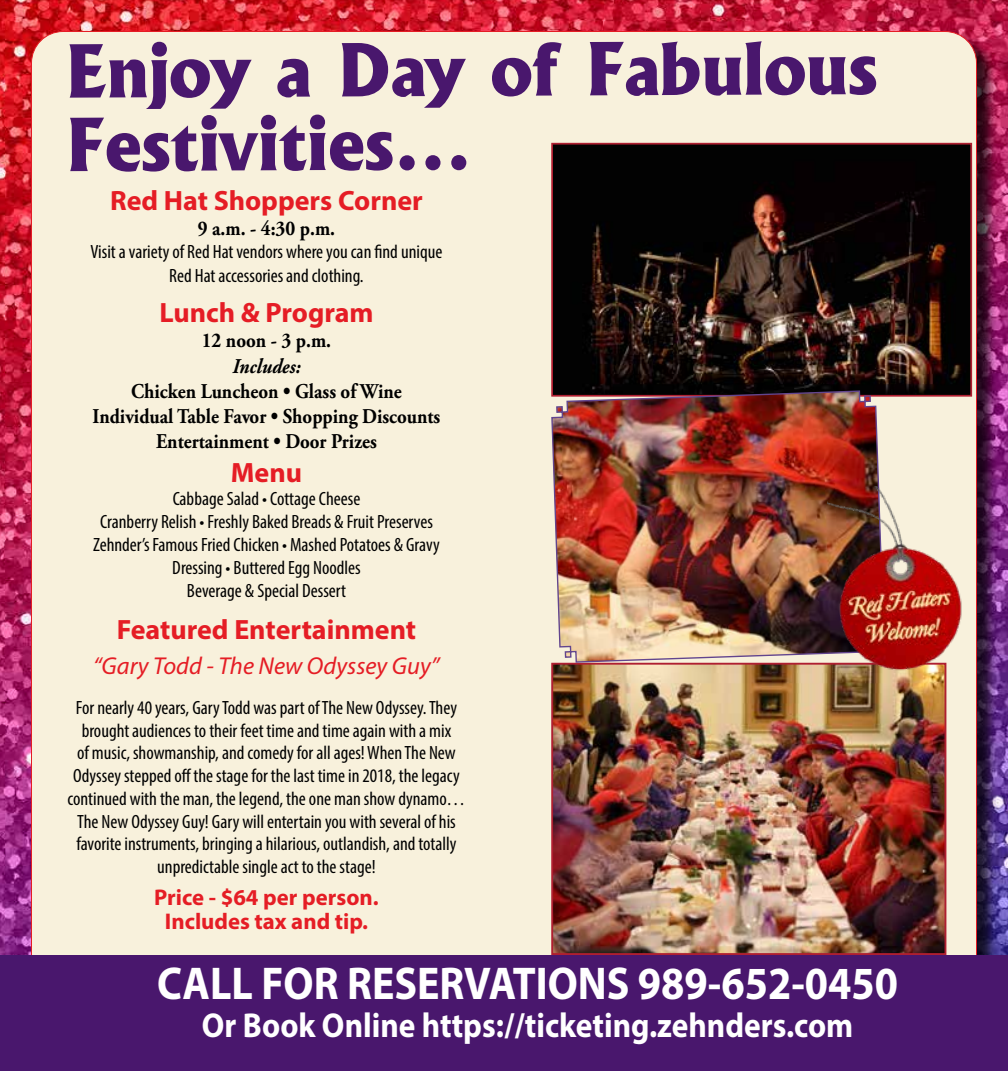
<style>
.page{position:relative;width:1008px;height:1071px;background:#fff}
.page>*{position:absolute;margin:0;border:0;box-sizing:border-box;transform-origin:0 0}
.t1{font:800 70px/74.5px "Albertus";letter-spacing:-.005em;color:#49176d}
.t2{font:700 46.2px "Myriad Pro";color:#fff;scale:.91 1}
.t3{font:700 34.65px "Myriad Pro";color:#fff;scale:.91 1}
.t4{font:700 28px "Myriad Pro";color:#e51d25}
.t5{font:italic 24.5px "Myriad Pro";color:#e51d25}
.t6{font:700 22.75px/24.5px "Myriad Pro";color:#e51d25;text-align:center}
.t7{font:700 21px/25.2px "Adobe Garamond Pro";color:#000;text-align:center;scale:.9 1}
.t8{font:italic 700 21px "Adobe Garamond Pro";color:#000;scale:.9 1}
.t9{font:condensed 19.25px/22.8px "Myriad Pro";color:#000;text-align:center}
</style>
<div class="page">
<img style="left:0;top:0;width:1008px;height:955px">
<div style="left:32px;top:32px;width:944px;height:1008px;background:#f8f1dc;border-radius:32px"></div>
<img style="left:554px;top:666px;width:389px;height:286px">
<div style="left:551px;top:663px;width:395px;height:292px;border:2px solid #af1f31"></div>
<img style="left:554px;top:146px;width:415px;height:248px">
<div style="left:551px;top:143px;width:421px;height:254px;border:2px solid #af1f31"></div>
<img style="left:551px;top:390px;width:334px;height:273px">
<img style="left:827px;top:486px;width:156px;height:191px">
<div style="left:0;top:1018px;width:1008px;height:53px;background:#49176d"></div>
<div style="left:0;top:955px;width:1008px;height:95px;background:#49176d"></div>
<h1 class="t1" style="left:65px;top:32px;width:815px">Enjoy a Day of Fabulous<br>Festivities...</h1>
<h3 class="t4" style="left:110px;top:183px;width:314px">Red Hat Shoppers Corner</h3>
<p class="t7" style="left:198px;top:217px;width:154px">9 a.m. - 4:30 p.m.</p>
<p class="t9" style="left:91px;top:240px;width:353px">Visit a variety of Red Hat vendors where you can find unique<br>Red Hat accessories and clothing.</p>
<h3 class="t4" style="left:159px;top:295px;width:216px">Lunch &amp; Program</h3>
<p class="t7" style="left:202px;top:329px;width:145px">12 noon - 3 p.m.</p>
<p class="t8" style="left:232px;top:354px;width:77px">Includes:</p>
<p class="t7" style="left:93px;top:379px;width:388px">Chicken Luncheon • Glass of Wine<br>Individual Table Favor • Shopping Discounts<br>Entertainment • Door Prizes</p>
<h3 class="t4" style="left:231px;top:454px;width:73px">Menu</h3>
<p class="t9" style="left:93px;top:487px;width:348px">Cabbage Salad • Cottage Cheese<br>Cranberry Relish • Freshly Baked Breads &amp; Fruit Preserves Zehnder’s Famous Fried Chicken • Mashed Potatoes &amp; Gravy Dressing • Buttered Egg Noodles<br>Beverage &amp; Special Dessert</p>
<h3 class="t4" style="left:117px;top:612px;width:301px">Featured Entertainment</h3>
<p class="t5" style="left:93px;top:651px;width:348px">“Gary Todd - The New Odyssey Guy”</p>
<p class="t9" style="left:67px;top:696px;width:399px">For nearly 40 years, Gary Todd was part of The New Odyssey. They brought audiences to their feet time and time again with a mix<br>of music, showmanship, and comedy for all ages! When The New Odyssey stepped off the stage for the last time in 2018, the legacy continued with the man, the legend, the one man show dynamo… The New Odyssey Guy! Gary will entertain you with several of his favorite instruments, bringing a hilarious, outlandish, and totally unpredictable single act to the stage!</p>
<p class="t6" style="left:154px;top:884px;width:226px">Price - $64 per person.<br>Includes tax and tip.</p>
<h2 class="t2" style="left:157px;top:953px;width:816px">CALL FOR RESERVATIONS 989-652-0450</h2>
<h3 class="t3" style="left:202px;top:1003px;width:717px">Or Book Online https://ticketing.zehnders.com</h3>
</div>
